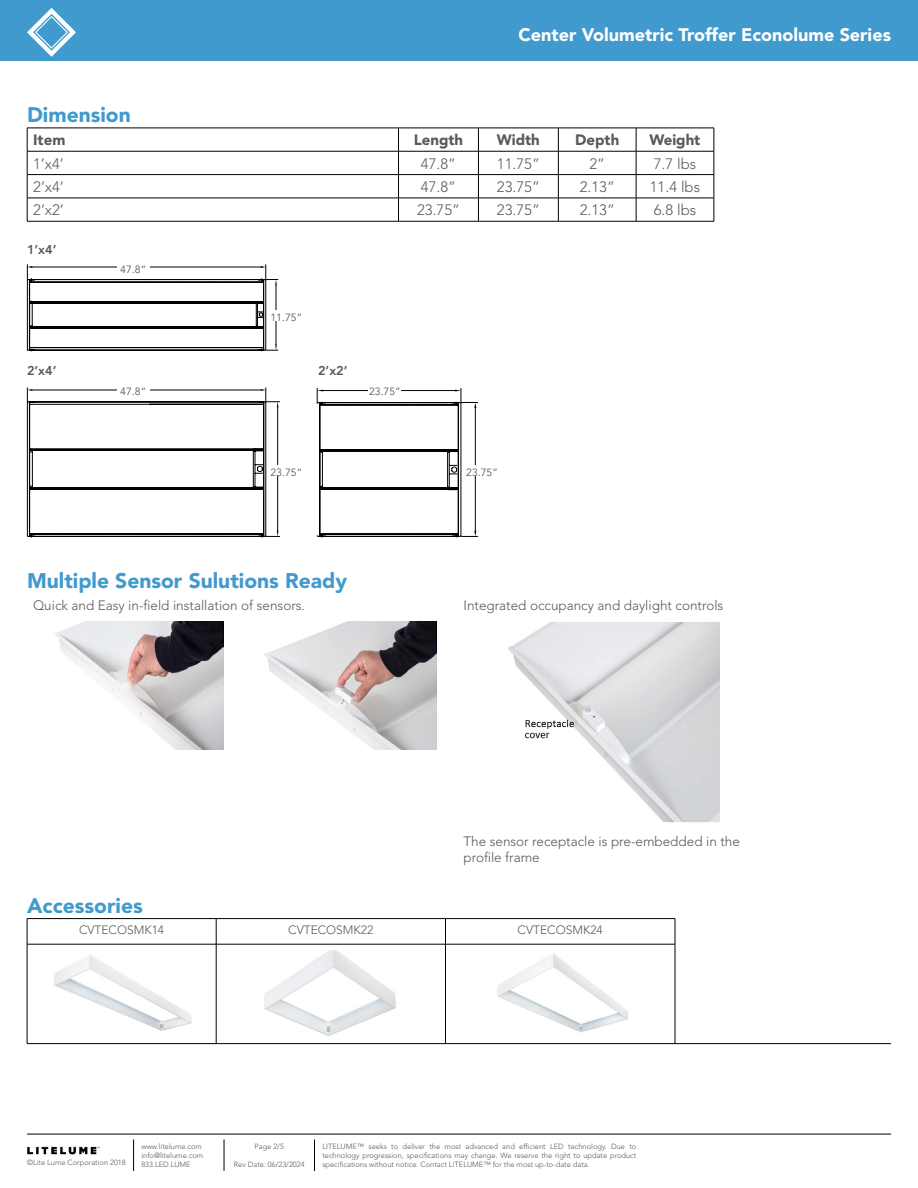
<style>
.page{position:relative;width:918px;height:1188px;background:#fff}
.page>*{position:absolute;margin:0;border:0;box-sizing:border-box;transform-origin:0 0}
.t1{font:900 21px "Avenir LT Std";color:#419acd}
.t2{font:900 18px "Avenir LT Std";color:#fff}
.t3{font:300 15px "Avenir LT Std";color:#59595c}
.t4{font:900 15px "Avenir LT Std";color:#59595c}
.t5{font:300 13.5px/16.2px "Avenir LT Std";color:#59595c}
.t6{font:800 12.75px "Avenir LT Std";color:#59595c}
.t7{font:300 12px "Avenir LT Std";color:#59595c}
.t8{font:10.5px "Avenir";color:#59595c}
.t9{font:300 7.5px/9px "Avenir LT Std";color:#59595c;text-align:justify}
</style>
<div class="page">
<div style="left:0;top:0;width:918px;height:60px;background:#419acd"></div>
<svg style="left:27px;top:8px;width:49px;height:49px"></svg>
<img style="left:27px;top:1146px;width:73px;height:9px">
<hr style="left:27px;top:1134px;width:864px;height:1px;background:#000">
<hr style="left:133px;top:1140px;width:1px;height:31px;background:#000">
<hr style="left:224px;top:1140px;width:1px;height:31px;background:#000">
<hr style="left:314px;top:1140px;width:1px;height:31px;background:#000">
<hr style="left:27px;top:128px;width:372px;height:1px;background:#000">
<hr style="left:399px;top:128px;width:79px;height:1px;background:#000">
<hr style="left:478px;top:128px;width:80px;height:1px;background:#000">
<hr style="left:558px;top:128px;width:78px;height:1px;background:#000">
<hr style="left:636px;top:128px;width:78px;height:1px;background:#000">
<hr style="left:27px;top:151px;width:372px;height:1px;background:#000">
<hr style="left:399px;top:151px;width:79px;height:1px;background:#000">
<hr style="left:478px;top:151px;width:80px;height:1px;background:#000">
<hr style="left:558px;top:151px;width:78px;height:1px;background:#000">
<hr style="left:636px;top:151px;width:78px;height:1px;background:#000">
<hr style="left:27px;top:174px;width:372px;height:1px;background:#000">
<hr style="left:399px;top:174px;width:79px;height:1px;background:#000">
<hr style="left:478px;top:174px;width:80px;height:1px;background:#000">
<hr style="left:558px;top:174px;width:78px;height:1px;background:#000">
<hr style="left:636px;top:174px;width:78px;height:1px;background:#000">
<hr style="left:27px;top:198px;width:372px;height:1px;background:#000">
<svg style="left:27px;top:128px;width:1px;height:93px"></svg>
<hr style="left:399px;top:198px;width:79px;height:1px;background:#000">
<svg style="left:398px;top:128px;width:1px;height:93px"></svg>
<hr style="left:478px;top:198px;width:80px;height:1px;background:#000">
<svg style="left:478px;top:128px;width:1px;height:93px"></svg>
<hr style="left:558px;top:198px;width:78px;height:1px;background:#000">
<svg style="left:558px;top:128px;width:1px;height:93px"></svg>
<hr style="left:636px;top:198px;width:78px;height:1px;background:#000">
<svg style="left:636px;top:128px;width:1px;height:93px"></svg>
<svg style="left:714px;top:128px;width:1px;height:93px"></svg>
<hr style="left:27px;top:221px;width:372px;height:1px;background:#000">
<hr style="left:399px;top:221px;width:79px;height:1px;background:#000">
<hr style="left:478px;top:221px;width:80px;height:1px;background:#000">
<hr style="left:558px;top:221px;width:78px;height:1px;background:#000">
<hr style="left:636px;top:221px;width:78px;height:1px;background:#000">
<svg style="left:27px;top:265px;width:251px;height:86px"></svg>
<svg style="left:27px;top:388px;width:253px;height:149px"></svg>
<svg style="left:317px;top:388px;width:161px;height:149px"></svg>
<div style="left:117px;top:263px;width:32px;height:10px;background:#fff"></div>
<div style="left:117px;top:384px;width:32px;height:11px;background:#fff"></div>
<div style="left:369px;top:384px;width:32px;height:11px;background:#fff"></div>
<div style="left:270px;top:311px;width:32px;height:10px;background:#fff"></div>
<div style="left:270px;top:465px;width:32px;height:11px;background:#fff"></div>
<div style="left:466px;top:465px;width:32px;height:11px;background:#fff"></div>
<img style="left:54px;top:622px;width:170px;height:127px">
<img style="left:264px;top:622px;width:172px;height:127px">
<img style="left:508px;top:622px;width:211px;height:201px">
<hr style="left:27px;top:918px;width:189px;height:1px;background:#000">
<svg style="left:27px;top:919px;width:1px;height:25px"></svg>
<hr style="left:216px;top:918px;width:229px;height:1px;background:#000">
<svg style="left:216px;top:919px;width:1px;height:25px"></svg>
<hr style="left:446px;top:918px;width:229px;height:1px;background:#000">
<svg style="left:445px;top:919px;width:1px;height:25px"></svg>
<svg style="left:675px;top:919px;width:1px;height:25px"></svg>
<hr style="left:27px;top:944px;width:189px;height:1px;background:#000">
<hr style="left:27px;top:944px;width:1px;height:100px;background:#000">
<hr style="left:216px;top:944px;width:229px;height:1px;background:#000">
<hr style="left:216px;top:944px;width:1px;height:100px;background:#000">
<hr style="left:446px;top:944px;width:229px;height:1px;background:#000">
<hr style="left:445px;top:944px;width:1px;height:100px;background:#000">
<hr style="left:675px;top:944px;width:1px;height:100px;background:#000">
<hr style="left:27px;top:1043px;width:189px;height:1px;background:#000">
<hr style="left:216px;top:1043px;width:229px;height:1px;background:#000">
<hr style="left:446px;top:1043px;width:229px;height:1px;background:#000">
<hr style="left:675px;top:1043px;width:216px;height:1px;background:#000">
<img style="left:54px;top:955px;width:138px;height:76px">
<img style="left:264px;top:950px;width:132px;height:86px">
<img style="left:497px;top:953px;width:132px;height:80px">
<h2 class="t2" style="left:518px;top:23px;width:374px">Center Volumetric Troffer Econolume Series</h2>
<h1 class="t1" style="left:27px;top:102px;width:105px">Dimension</h1>
<h3 class="t4" style="left:33px;top:131px;width:34px">Item</h3>
<h3 class="t4" style="left:414px;top:131px;width:51px">Length</h3>
<h3 class="t4" style="left:497px;top:131px;width:45px">Width</h3>
<h3 class="t4" style="left:575px;top:131px;width:46px">Depth</h3>
<h3 class="t4" style="left:650px;top:131px;width:52px">Weight</h3>
<h3 class="t3" style="left:33px;top:155px;width:32px">1’x4’</h3>
<h3 class="t3" style="left:421px;top:155px;width:37px">47.8”</h3>
<h3 class="t3" style="left:497px;top:155px;width:44px">11.75”</h3>
<h3 class="t3" style="left:589px;top:155px;width:17px">2”</h3>
<h3 class="t3" style="left:654px;top:155px;width:44px">7.7 lbs</h3>
<h3 class="t3" style="left:33px;top:178px;width:32px">2’x4’</h3>
<h3 class="t3" style="left:421px;top:178px;width:37px">47.8”</h3>
<h3 class="t3" style="left:497px;top:178px;width:44px">23.75”</h3>
<h3 class="t3" style="left:580px;top:178px;width:37px">2.13”</h3>
<h3 class="t3" style="left:650px;top:178px;width:52px">11.4 lbs</h3>
<h3 class="t3" style="left:33px;top:201px;width:32px">2’x2’</h3>
<h3 class="t3" style="left:417px;top:201px;width:44px">23.75”</h3>
<h3 class="t3" style="left:497px;top:201px;width:44px">23.75”</h3>
<h3 class="t3" style="left:580px;top:201px;width:37px">2.13”</h3>
<h3 class="t3" style="left:654px;top:201px;width:44px">6.8 lbs</h3>
<h3 class="t6" style="left:27px;top:243px;width:31px">1’x4’</h3>
<h3 class="t8" style="left:120px;top:263px;width:27px">47.8”</h3>
<h3 class="t8" style="left:270px;top:311px;width:33px">11.75”</h3>
<h3 class="t6" style="left:27px;top:363px;width:31px">2’x4’</h3>
<h3 class="t6" style="left:318px;top:363px;width:31px">2’x2’</h3>
<h3 class="t8" style="left:120px;top:385px;width:27px">47.8”</h3>
<h3 class="t8" style="left:369px;top:385px;width:33px">23.75”</h3>
<h3 class="t8" style="left:270px;top:466px;width:33px">23.75”</h3>
<h3 class="t8" style="left:466px;top:466px;width:33px">23.75”</h3>
<h1 class="t1" style="left:27px;top:568px;width:322px">Multiple Sensor Sulutions Ready</h1>
<h3 class="t5" style="left:33px;top:597px;width:274px">Quick and Easy in-field installation of sensors.</h3>
<h3 class="t5" style="left:464px;top:597px;width:261px">Integrated occupancy and daylight controls</h3>
<h3 class="t5" style="left:464px;top:833px;width:278px">The sensor receptacle is pre-embedded in the profile frame</h3>
<h1 class="t1" style="left:27px;top:892px;width:117px">Accessories</h1>
<h3 class="t7" style="left:79px;top:922px;width:87px">CVTECOSMK14</h3>
<h3 class="t7" style="left:288px;top:922px;width:87px">CVTECOSMK22</h3>
<h3 class="t7" style="left:518px;top:922px;width:87px">CVTECOSMK24</h3>
<p class="t9" style="left:141px;top:1142px;width:63px;text-align:left">www.litelume.com info@litelume.com<br>833.LED.LUME</p>
<p class="t9" style="left:255px;top:1142px;width:31px">Page 2/5</p>
<p class="t9" style="left:27px;top:1158px;width:100px">©Lite Lume Corporation 2018</p>
<p class="t9" style="left:234px;top:1160px;width:72px">Rev Date: 06/23/2024</p>
<p class="t9" style="left:322px;top:1142px;width:316px">LITELUME™ seeks to deliver the most advanced and efficient LED technology. Due to technology progression, specifications may change. We reserve the right to update product specifications without notice. Contact LITELUME™ for the most up-to-date data.</p>
</div>
